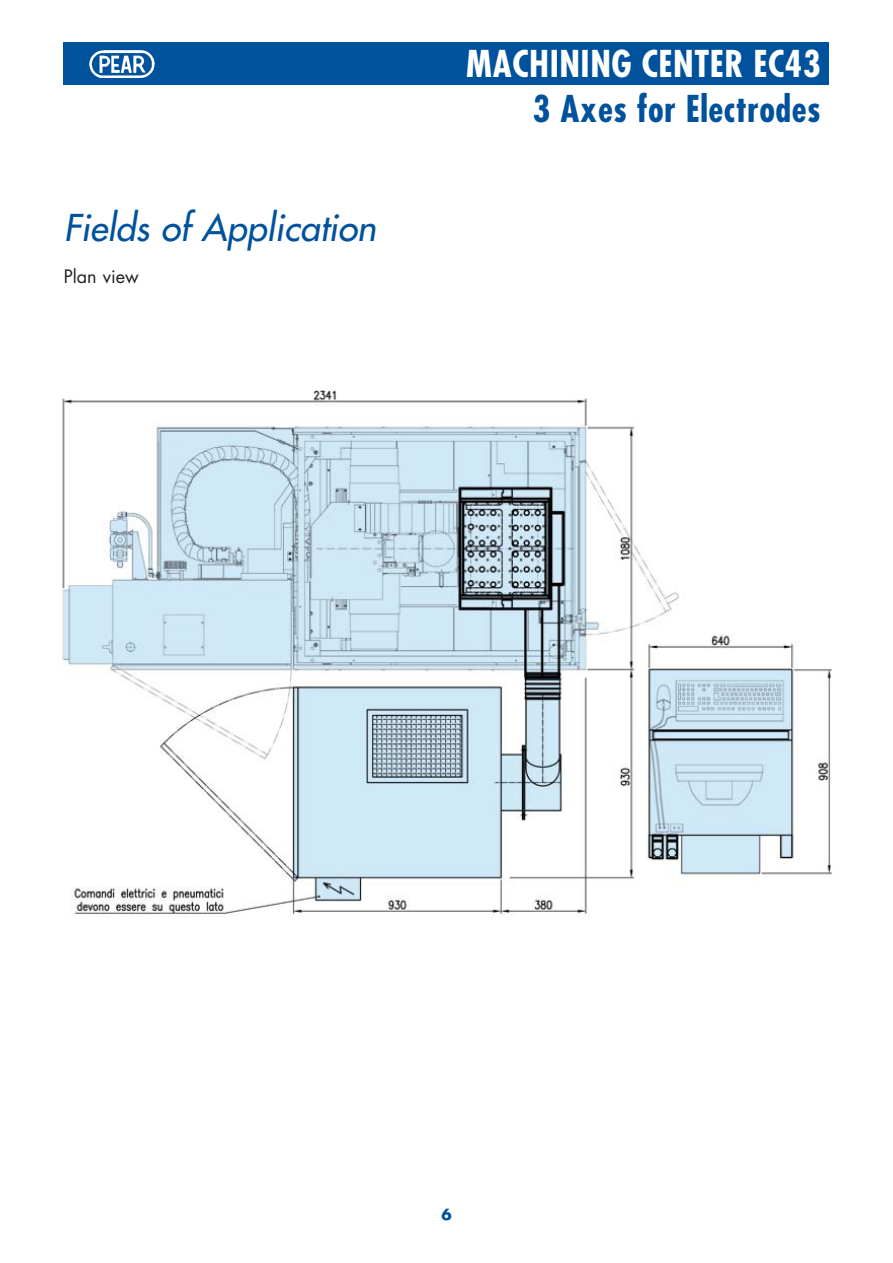
<style>
.page{position:relative;width:893px;height:1263px;background:#fff}
.page>*{position:absolute;margin:0;border:0;box-sizing:border-box;transform-origin:0 0}
.t1{font:700 condensed 36px "Futura";letter-spacing:.015em;color:#fff}
.t2{font:italic 36px "Futura";color:#00529c}
.t3{font:700 condensed 36px "Futura";letter-spacing:.015em;color:#00529c}
.t4{font:18px "Futura";color:#231f20}
.t5{font:700 15px "Futura";color:#00529c}
</style>
<div class="page">
<div style="left:64px;top:43px;width:765px;height:42px;background:#00529c"></div>
<img style="left:89px;top:50px;width:66px;height:28px">
<img style="left:62px;top:390px;width:770px;height:528px">
<p class="t2" style="left:64px;top:204px;width:314px">Fields of Application</p>
<p class="t4" style="left:64px;top:264px;width:77px">Plan view</p>
<p class="t1" style="left:466px;top:41px;width:356px">MACHINING CENTER EC43</p>
<p class="t3" style="left:533px;top:86px;width:289px">3 Axes for Electrodes</p>
<p class="t5" style="left:441px;top:1204px;width:12px">6</p>
</div>
